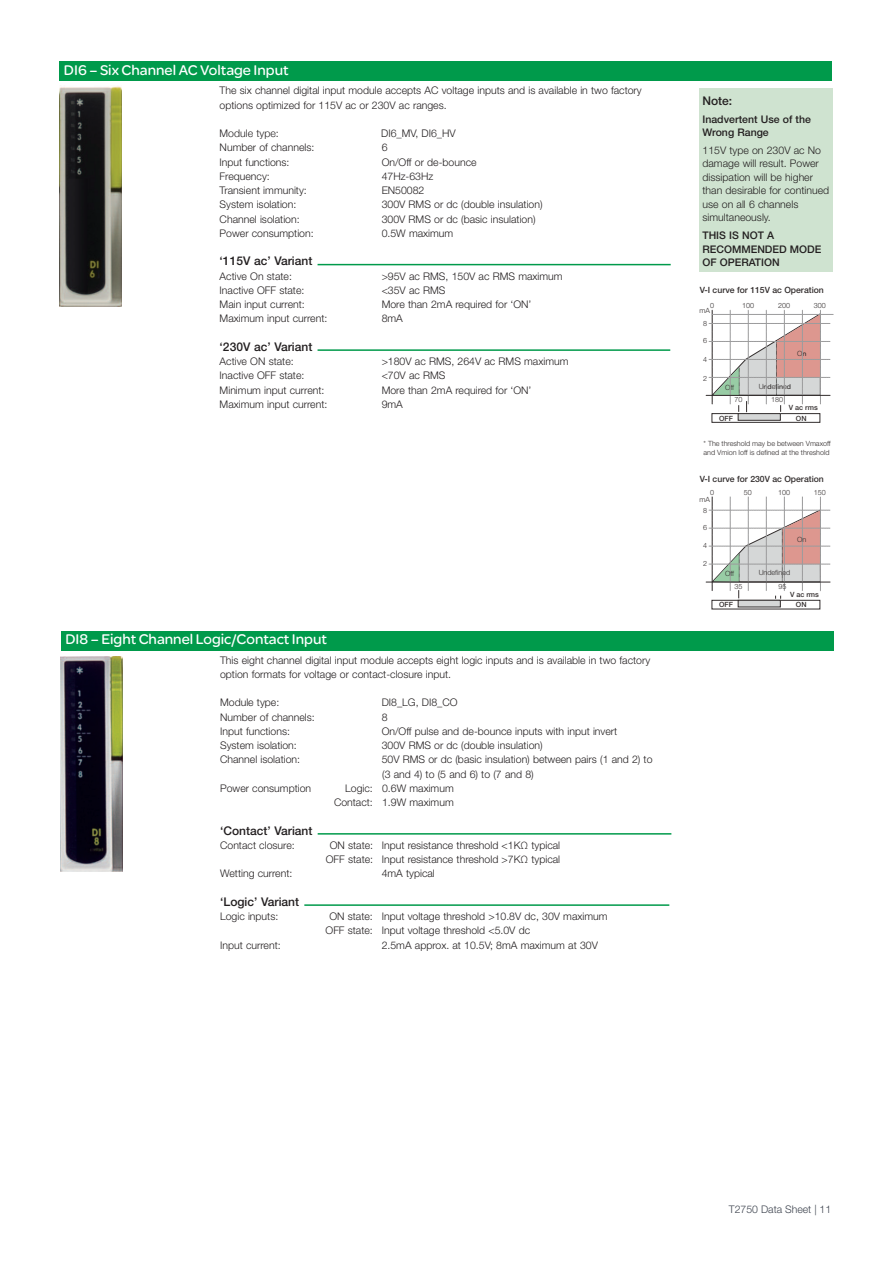
<style>
.page{position:relative;width:893px;height:1263px;background:#fff}
.page>*{position:absolute;margin:0;border:0;box-sizing:border-box;transform-origin:0 0}
.t1{font:15px "SE Optimist";color:#fff}
.t2{font:500 12px "Helvetica Neue LT Std";color:#231f20}
.t3{font:300 10.5px/14.2px "Helvetica Neue LT Std";color:#231f20}
.t4{font:500 10.5px/13.5px "Helvetica Neue LT Std";color:#231f20}
.t5{font:300 10.5px "Helvetica Neue";color:#231f20}
.t6{font:300 10.5px "Helvetica Neue LT Std";color:#3e444f}
.t7{font:500 8.55px "Helvetica Neue";color:#322d2d}
.t8{font:300 7.2px/8.6px "Helvetica Neue";color:#322d2d;text-align:center}
.t9{font:500 7.2px "Helvetica Neue";color:#322d2d}
.t10{font:7.2px "SE Optimist";color:#322d2d}
</style>
<div class="page">
<div style="left:60px;top:62px;width:772px;height:19px;background:#009a4b"></div>
<img style="left:60px;top:85px;width:61px;height:222px">
<hr style="left:318px;top:264px;width:353px;height:1px;background:#009a4b">
<hr style="left:318px;top:349px;width:352px;height:2px;background:#009a4b">
<div style="left:699px;top:89px;width:134px;height:183px;background:#cfe3d0"></div>
<hr style="left:712px;top:314px;width:121px;height:1px;background:#9c9c9d">
<svg style="left:709px;top:310px;width:121px;height:102px"></svg>
<div style="left:712px;top:413px;width:108px;height:10px;border:1px solid #322d2d"></div>
<div style="left:738px;top:414px;width:42px;height:6px;background:#d5d7d7"></div>
<div style="left:738px;top:413px;width:43px;height:8px;border:1px solid #322d2d"></div>
<hr style="left:706px;top:395px;width:124px;height:1px;background:#322d2d">
<hr style="left:706px;top:582px;width:124px;height:1px;background:#322d2d">
<svg style="left:709px;top:497px;width:121px;height:102px"></svg>
<div style="left:712px;top:600px;width:108px;height:9px;border:1px solid #322d2d"></div>
<div style="left:738px;top:600px;width:42px;height:7px;background:#d5d7d7"></div>
<div style="left:738px;top:600px;width:43px;height:7px;border:1px solid #322d2d"></div>
<div style="left:61px;top:631px;width:772px;height:19px;background:#009a4b"></div>
<img style="left:61px;top:656px;width:62px;height:215px">
<hr style="left:318px;top:833px;width:353px;height:2px;background:#009a4b">
<hr style="left:304px;top:904px;width:365px;height:2px;background:#009a4b">
<h1 class="t1" style="left:64px;top:61px;width:226px">DI6 – Six Channel AC Voltage Input</h1>
<p class="t3" style="left:220px;top:84px;width:424px">The six channel digital input module accepts AC voltage inputs and is available in two factory options optimized for 115V ac or 230V ac ranges.</p>
<p class="t5" style="left:220px;top:127px;width:61px">Module type:</p>
<p class="t5" style="left:381px;top:127px;width:76px">DI6_MV, DI6_HV</p>
<p class="t3" style="left:220px;top:141px;width:96px">Number of channels:</p>
<p class="t3" style="left:382px;top:141px;width:7px">6</p>
<p class="t3" style="left:220px;top:156px;width:71px">Input functions:</p>
<p class="t3" style="left:382px;top:156px;width:96px">On/Off or de-bounce</p>
<p class="t3" style="left:220px;top:170px;width:52px">Frequency:</p>
<p class="t3" style="left:382px;top:170px;width:53px">47Hz-63Hz</p>
<p class="t3" style="left:220px;top:184px;width:89px">Transient immunity:</p>
<p class="t3" style="left:382px;top:184px;width:44px">EN50082</p>
<p class="t3" style="left:220px;top:198px;width:78px">System isolation:</p>
<p class="t3" style="left:382px;top:198px;width:162px">300V RMS or dc (double insulation)</p>
<p class="t3" style="left:220px;top:213px;width:82px">Channel isolation:</p>
<p class="t3" style="left:382px;top:213px;width:155px">300V RMS or dc (basic insulation)</p>
<p class="t3" style="left:220px;top:227px;width:96px">Power consumption:</p>
<p class="t3" style="left:382px;top:227px;width:73px">0.5W maximum</p>
<p class="t2" style="left:220px;top:257px;width:94px">‘115V ac’ Variant</p>
<p class="t3" style="left:220px;top:270px;width:74px">Active On state:</p>
<p class="t3" style="left:382px;top:270px;width:182px">&gt;95V ac RMS, 150V ac RMS maximum</p>
<p class="t3" style="left:220px;top:284px;width:86px">Inactive OFF state:</p>
<p class="t3" style="left:382px;top:284px;width:65px">&lt;35V ac RMS</p>
<p class="t3" style="left:220px;top:298px;width:87px">Main input current:</p>
<p class="t3" style="left:382px;top:298px;width:151px">More than 2mA required for ‘ON’</p>
<p class="t3" style="left:220px;top:312px;width:109px">Maximum input current:</p>
<p class="t3" style="left:382px;top:312px;width:23px">8mA</p>
<p class="t2" style="left:220px;top:342px;width:94px">‘230V ac’ Variant</p>
<p class="t3" style="left:220px;top:355px;width:76px">Active ON state:</p>
<p class="t3" style="left:382px;top:355px;width:188px">&gt;180V ac RMS, 264V ac RMS maximum</p>
<p class="t3" style="left:220px;top:369px;width:86px">Inactive OFF state:</p>
<p class="t3" style="left:382px;top:369px;width:65px">&lt;70V ac RMS</p>
<p class="t3" style="left:220px;top:384px;width:106px">Minimum input current:</p>
<p class="t3" style="left:382px;top:384px;width:151px">More than 2mA required for ‘ON’</p>
<p class="t3" style="left:220px;top:398px;width:109px">Maximum input current:</p>
<p class="t3" style="left:382px;top:398px;width:23px">9mA</p>
<h1 class="t1" style="left:65px;top:630px;width:263px">DI8 – Eight Channel Logic/Contact Input</h1>
<p class="t3" style="left:220px;top:654px;width:432px">This eight channel digital input module accepts eight logic inputs and is available in two factory option formats for voltage or contact-closure input.</p>
<p class="t3" style="left:220px;top:696px;width:61px">Module type:</p>
<p class="t3" style="left:382px;top:696px;width:77px">DI8_LG, DI8_CO</p>
<p class="t3" style="left:220px;top:711px;width:96px">Number of channels:</p>
<p class="t3" style="left:382px;top:711px;width:7px">8</p>
<p class="t3" style="left:220px;top:725px;width:71px">Input functions:</p>
<p class="t3" style="left:382px;top:725px;width:237px">On/Off pulse and de-bounce inputs with input invert</p>
<p class="t3" style="left:220px;top:739px;width:78px">System isolation:</p>
<p class="t3" style="left:382px;top:739px;width:162px">300V RMS or dc (double insulation)</p>
<p class="t3" style="left:220px;top:753px;width:82px">Channel isolation:</p>
<p class="t3" style="left:382px;top:753px;width:272px">50V RMS or dc (basic insulation) between pairs (1 and 2) to (3 and 4) to (5 and 6) to (7 and 8)</p>
<p class="t3" style="left:220px;top:782px;width:93px">Power consumption</p>
<p class="t3" style="left:334px;top:782px;width:121px;text-align:right">Logic: 0.6W maximum<br>Contact: 1.9W maximum</p>
<p class="t2" style="left:220px;top:826px;width:94px">‘Contact’ Variant</p>
<p class="t3" style="left:220px;top:839px;width:76px">Contact closure:</p>
<p class="t3" style="left:326px;top:839px;width:236px;text-align:center">ON state: Input resistance threshold &lt;1KΩ typical<br>OFF state: Input resistance threshold &gt;7KΩ typical</p>
<p class="t3" style="left:220px;top:867px;width:74px">Wetting current:</p>
<p class="t3" style="left:382px;top:867px;width:55px">4mA typical</p>
<p class="t2" style="left:220px;top:897px;width:81px">‘Logic’ Variant</p>
<p class="t3" style="left:220px;top:910px;width:60px">Logic inputs:</p>
<p class="t3" style="left:326px;top:910px;width:284px;text-indent:4px">ON state: Input voltage threshold &gt;10.8V dc, 30V maximum<br>OFF state: Input voltage threshold &lt;5.0V dc</p>
<p class="t3" style="left:220px;top:939px;width:62px">Input current:</p>
<p class="t3" style="left:382px;top:939px;width:218px">2.5mA approx. at 10.5V; 8mA maximum at 30V</p>
<p class="t2" style="left:702px;top:96px;width:31px">Note:</p>
<p class="t4" style="left:702px;top:113px;width:110px">Inadvertent Use of the<br>Wrong Range</p>
<p class="t3" style="left:702px;top:144px;width:128px;line-height:13.5px">115V type on 230V ac No damage will result. Power dissipation will be higher than desirable for continued use on all 6 channels simultaneously.</p>
<p class="t4" style="left:702px;top:230px;width:120px">THIS IS NOT A<br>RECOMMENDED MODE<br>OF OPERATION</p>
<p class="t7" style="left:700px;top:283px;width:126px">V-I curve for 115V ac Operation</p>
<p class="t8" style="left:710px;top:301px;width:5px">0</p>
<p class="t8" style="left:742px;top:301px;width:13px">100</p>
<p class="t8" style="left:778px;top:301px;width:13px">200</p>
<p class="t8" style="left:814px;top:301px;width:13px">300</p>
<p class="t8" style="left:700px;top:304px;width:12px;line-height:12.6px">mA<br>8</p>
<p class="t8" style="left:703px;top:336px;width:5px">6</p>
<p class="t8" style="left:703px;top:354px;width:5px">4</p>
<p class="t8" style="left:703px;top:373px;width:5px">2</p>
<p class="t10" style="left:797px;top:349px;width:11px">On</p>
<p class="t10" style="left:725px;top:383px;width:10px">Off</p>
<p class="t10" style="left:759px;top:382px;width:34px">Undefined</p>
<p class="t8" style="left:734px;top:395px;width:9px">70</p>
<p class="t8" style="left:771px;top:395px;width:13px">180</p>
<p class="t9" style="left:789px;top:402px;width:30px">V ac rms</p>
<p class="t9" style="left:719px;top:412px;width:15px">OFF</p>
<p class="t9" style="left:796px;top:412px;width:12px">ON</p>
<p class="t8" style="left:703px;top:439px;width:129px;text-align:left">* The threshold may be between Vmaxoff and Vmion Ioff is defined at the threshold</p>
<p class="t7" style="left:700px;top:472px;width:126px">V-I curve for 230V ac Operation</p>
<p class="t8" style="left:710px;top:488px;width:5px">0</p>
<p class="t8" style="left:744px;top:488px;width:9px">50</p>
<p class="t8" style="left:778px;top:488px;width:13px">100</p>
<p class="t8" style="left:814px;top:488px;width:13px">150</p>
<p class="t8" style="left:700px;top:493px;width:12px;line-height:10.8px">mA<br>8</p>
<p class="t8" style="left:703px;top:522px;width:5px">6</p>
<p class="t8" style="left:703px;top:541px;width:5px">4</p>
<p class="t8" style="left:703px;top:559px;width:5px">2</p>
<p class="t8" style="left:797px;top:535px;width:11px">On</p>
<p class="t8" style="left:725px;top:569px;width:10px">Off</p>
<p class="t8" style="left:759px;top:568px;width:33px">Undefined</p>
<p class="t8" style="left:734px;top:582px;width:9px">35</p>
<p class="t8" style="left:778px;top:582px;width:9px">95</p>
<p class="t9" style="left:790px;top:588px;width:30px">V ac rms</p>
<p class="t9" style="left:719px;top:599px;width:15px">OFF</p>
<p class="t9" style="left:796px;top:599px;width:12px">ON</p>
<p class="t6" style="left:729px;top:1205px;width:104px">T2750 Data Sheet | 11</p>
</div>
